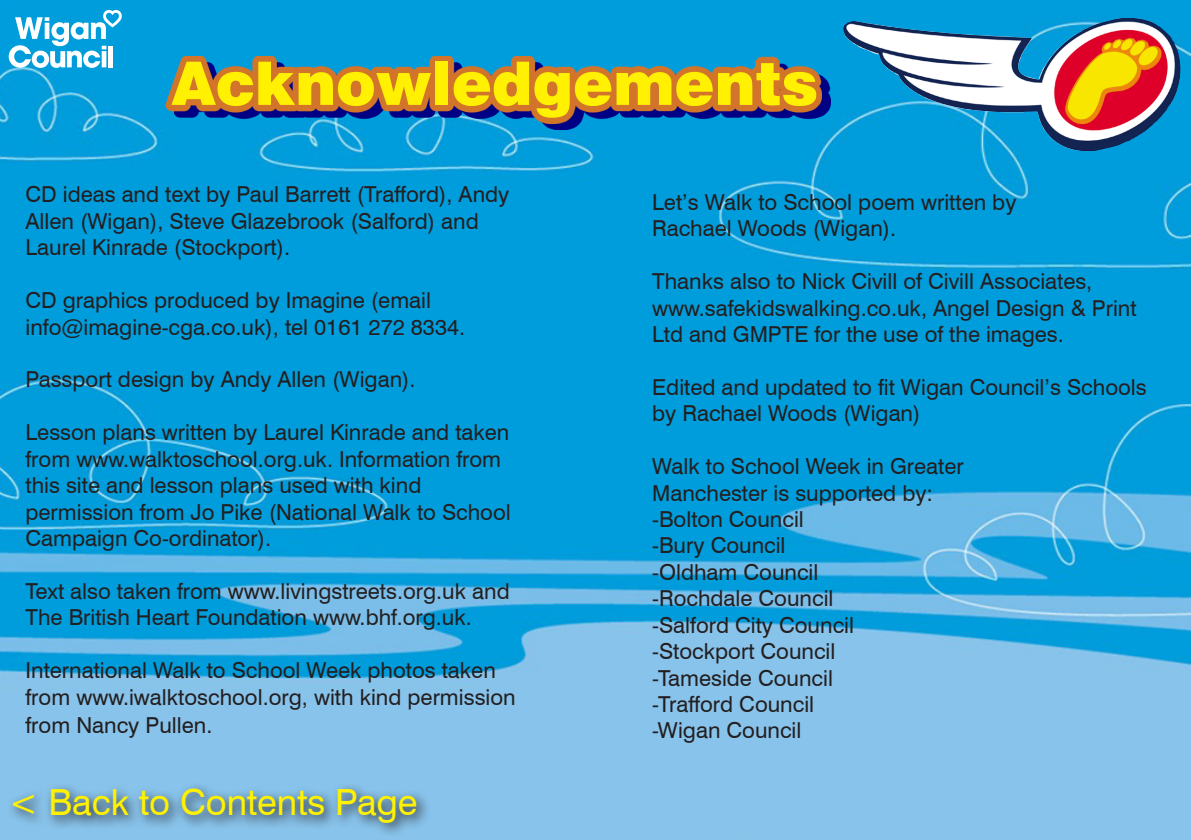
<style>
.page{position:relative;width:1191px;height:840px;background:#fff}
.page>*{position:absolute;margin:0;border:0;box-sizing:border-box;transform-origin:0 0}
.t1{font:900 60px "Swiss 721 BT";color:#fff101}
.t2{font:36px "Swiss 721 BT";color:#fff101}
.t3{font:22px/26.4px "Swiss 721 BT";color:#231f20}
</style>
<div class="page">
<img style="left:0;top:0;width:1191px;height:839px">
<svg style="left:174px;top:62px;width:656px;height:68px;background:#048fd3"></svg>
<svg style="left:165px;top:56px;width:657px;height:68px;background:#8b735e"></svg>
<img style="left:842px;top:18px;width:339px;height:133px">
<svg style="left:7px;top:781px;width:424px;height:55px;background:#79accf"></svg>
<svg style="left:9px;top:10px;width:113px;height:58px"></svg>
<hr style="left:102px;top:51px;width:4px;height:16px;background:#fff">
<hr style="left:108px;top:46px;width:4px;height:21px;background:#fff">
<p class="t1" style="left:172px;top:47px;width:648px">Acknowledgements</p>
<p class="t3" style="left:26px;top:181px;width:485px">CD ideas and text by Paul Barrett (Trafford), Andy</p>
<p class="t3" style="left:26px;top:207px;width:455px">Allen (Wigan), Steve Glazebrook (Salford) and</p>
<p class="t3" style="left:26px;top:234px;width:266px">Laurel Kinrade (Stockport).</p>
<p class="t3" style="left:26px;top:287px;width:407px">CD graphics produced by Imagine (email</p>
<p class="t3" style="left:26px;top:313px;width:441px">info@imagine-cga.co.uk), tel 0161 272 8334.</p>
<p class="t3" style="left:26px;top:366px;width:391px">Passport design by Andy Allen (Wigan).</p>
<p class="t3" style="left:26px;top:419px;width:485px">Lesson plans written by Laurel Kinrade and taken</p>
<p class="t3" style="left:26px;top:445px;width:477px">from www.walktoschool.org.uk. Information from</p>
<p class="t3" style="left:26px;top:471px;width:397px">this site and lesson plans used with kind</p>
<p class="t3" style="left:26px;top:498px;width:487px">permission from Jo Pike (National Walk to School</p>
<p class="t3" style="left:26px;top:524px;width:247px">Campaign Co-ordinator).</p>
<p class="t3" style="left:26px;top:577px;width:486px">Text also taken from www.livingstreets.org.uk and</p>
<p class="t3" style="left:26px;top:603px;width:448px">The British Heart Foundation www.bhf.org.uk.</p>
<p class="t3" style="left:26px;top:656px;width:472px">International Walk to School Week photos taken</p>
<p class="t3" style="left:26px;top:683px;width:492px">from www.iwalktoschool.org, with kind permission</p>
<p class="t3" style="left:26px;top:711px;width:188px">from Nancy Pullen.</p>
<p class="t2" style="left:9px;top:780px;width:411px">&lt; Back to Contents Page</p>
<p class="t3" style="left:652px;top:188px;width:366px">Let’s Walk to School poem written by</p>
<p class="t3" style="left:652px;top:215px;width:246px">Rachael Woods (Wigan).</p>
<p class="t3" style="left:652px;top:268px;width:441px">Thanks also to Nick Civill of Civill Associates,</p>
<p class="t3" style="left:652px;top:294px;width:486px">www.safekidswalking.co.uk, Angel Design &amp; Print</p>
<p class="t3" style="left:652px;top:320px;width:413px">Ltd and GMPTE for the use of the images.</p>
<p class="t3" style="left:652px;top:373px;width:496px">Edited and updated to fit Wigan Council’s Schools by Rachael Woods (Wigan)</p>
<p class="t3" style="left:652px;top:452px;width:313px">Walk to School Week in Greater</p>
<p class="t3" style="left:652px;top:479px;width:282px">Manchester is supported by:</p>
<p class="t3" style="left:652px;top:505px;width:153px">-Bolton Council</p>
<p class="t3" style="left:652px;top:532px;width:135px">-Bury Council</p>
<p class="t3" style="left:652px;top:558px;width:168px">-Oldham Council</p>
<p class="t3" style="left:652px;top:584px;width:183px">-Rochdale Council</p>
<p class="t3" style="left:652px;top:611px;width:203px">-Salford City Council</p>
<p class="t3" style="left:652px;top:637px;width:185px">-Stockport Council</p>
<p class="t3" style="left:652px;top:664px;width:182px">-Tameside Council</p>
<p class="t3" style="left:652px;top:690px;width:163px">-Trafford Council</p>
<p class="t3" style="left:652px;top:716px;width:151px">-Wigan Council</p>
</div>
